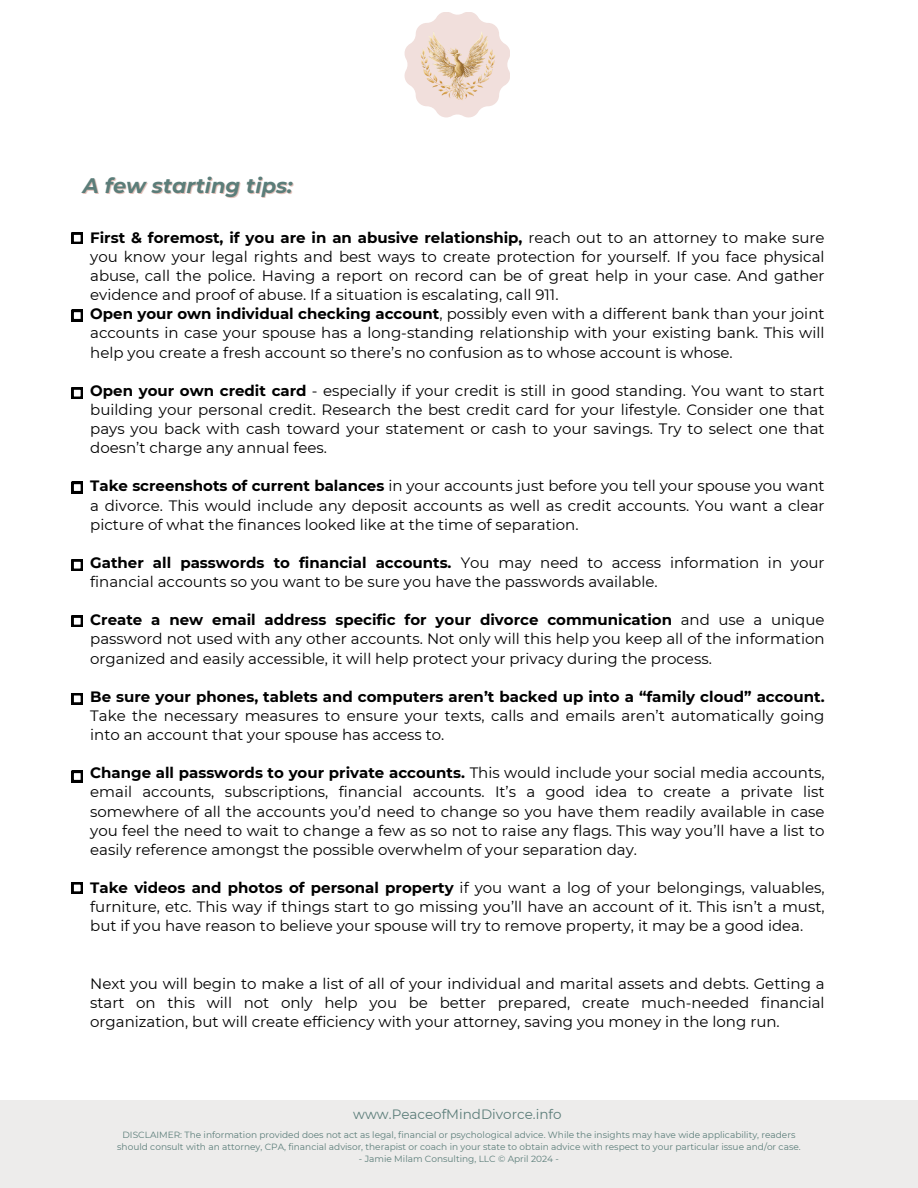
<style>
.page{position:relative;width:918px;height:1188px;background:#fff}
.page>*{position:absolute;margin:0;border:0;box-sizing:border-box;transform-origin:0 0}
.t1{font:italic 700 21px "Montserrat";color:#5b7d79}
.t2{font:15px/19.2px "Montserrat";color:#000;text-align:justify}
.t3{font:13.5px "Montserrat";color:#5b7d79}
.t4{font:9px/12px "Montserrat";color:#5b7d79;text-align:center}
.s1{font-weight:700}
</style>
<div class="page">
<svg style="left:72px;top:233px;width:11px;height:11px"></svg>
<svg style="left:72px;top:310px;width:11px;height:11px"></svg>
<svg style="left:72px;top:388px;width:11px;height:11px"></svg>
<svg style="left:72px;top:482px;width:11px;height:11px"></svg>
<svg style="left:72px;top:560px;width:11px;height:11px"></svg>
<svg style="left:72px;top:616px;width:11px;height:11px"></svg>
<svg style="left:72px;top:693px;width:11px;height:12px"></svg>
<svg style="left:72px;top:771px;width:11px;height:11px"></svg>
<div style="left:0;top:1100px;width:918px;height:88px;background:#edeceb"></div>
<svg style="left:405px;top:12px;width:105px;height:105px"></svg>
<img style="left:416px;top:23px;width:83px;height:83px">
<svg style="left:72px;top:882px;width:11px;height:12px"></svg>
<h2 class="t1" style="left:83px;top:173px;width:211px">A few starting tips:</h2>
<p class="t2" style="left:90px;top:228px;width:736px"><span class="s1">First &amp; foremost, if you are in an abusive relationship,</span> reach out to an attorney to make sure you know your legal rights and best ways to create protection for yourself. If you face physical abuse, call the police. Having a report on record can be of great help in your case. And gather evidence and proof of abuse. If a situation is escalating, call 911.</p>
<h1 class="t2" style="left:90px;top:304px;width:736px"><span class="s1">Open your own individual checking account</span>, possibly even with a different bank than your joint accounts in case your spouse has a long-standing relationship with your existing bank. This will help you create a fresh account so there’s no confusion as to whose account is whose.</h1>
<p class="t2" style="left:90px;top:381px;width:736px"><span class="s1">Open your own credit card</span> - especially if your credit is still in good standing. You want to start building your personal credit. Research the best credit card for your lifestyle. Consider one that pays you back with cash toward your statement or cash to your savings. Try to select one that doesn’t charge any annual fees.</p>
<p class="t2" style="left:90px;top:476px;width:736px"><span class="s1">Take screenshots of current balances</span> in your accounts just before you tell your spouse you want a divorce. This would include any deposit accounts as well as credit accounts. You want a clear picture of what the finances looked like at the time of separation.</p>
<p class="t2" style="left:90px;top:553px;width:736px"><span class="s1">Gather all passwords to financial accounts.</span> You may need to access information in your financial accounts so you want to be sure you have the passwords available.</p>
<p class="t2" style="left:90px;top:610px;width:736px"><span class="s1">Create a new email address specific for your divorce communication</span> and use a unique password not used with any other accounts. Not only will this help you keep all of the information organized and easily accessible, it will help protect your privacy during the process.</p>
<p class="t2" style="left:90px;top:687px;width:736px"><span class="s1">Be sure your phones, tablets and computers aren’t backed up into a “family cloud” account.<br></span>Take the necessary measures to ensure your texts, calls and emails aren’t automatically going into an account that your spouse has access to.</p>
<p class="t2" style="left:90px;top:763px;width:736px"><span class="s1">Change all passwords to your private accounts.</span> This would include your social media accounts, email accounts, subscriptions, financial accounts. It’s a good idea to create a private list somewhere of all the accounts you’d need to change so you have them readily available in case you feel the need to wait to change a few as so not to raise any flags. This way you’ll have a list to easily reference amongst the possible overwhelm of your separation day.</p>
<p class="t2" style="left:90px;top:878px;width:736px"><span class="s1">Take videos and photos of personal property</span> if you want a log of your belongings, valuables, furniture, etc. This way if things start to go missing you’ll have an account of it. This isn’t a must, but if you have reason to believe your spouse will try to remove property, it may be a good idea.</p>
<p class="t2" style="left:90px;top:974px;width:736px">Next you will begin to make a list of all of your individual and marital assets and debts. Getting a start on this will not only help you be better prepared, create much-needed financial organization, but will create efficiency with your attorney, saving you money in the long run.</p>
<p class="t3" style="left:353px;top:1105px;width:210px">www.PeaceofMindDivorce.info</p>
<h2 class="t4" style="left:117px;top:1128px;width:685px">DISCLAIMER: The information provided does not act as legal, financial or psychological advice. While the insights may have wide applicability, readers should consult with an attorney, CPA, financial advisor, therapist or coach in your state to obtain advice with respect to your particular issue and/or case.</h2>
<p class="t4" style="left:359px;top:1152px;width:202px">- Jamie Milam Consulting, LLC © April 2024 -</p>
</div>
